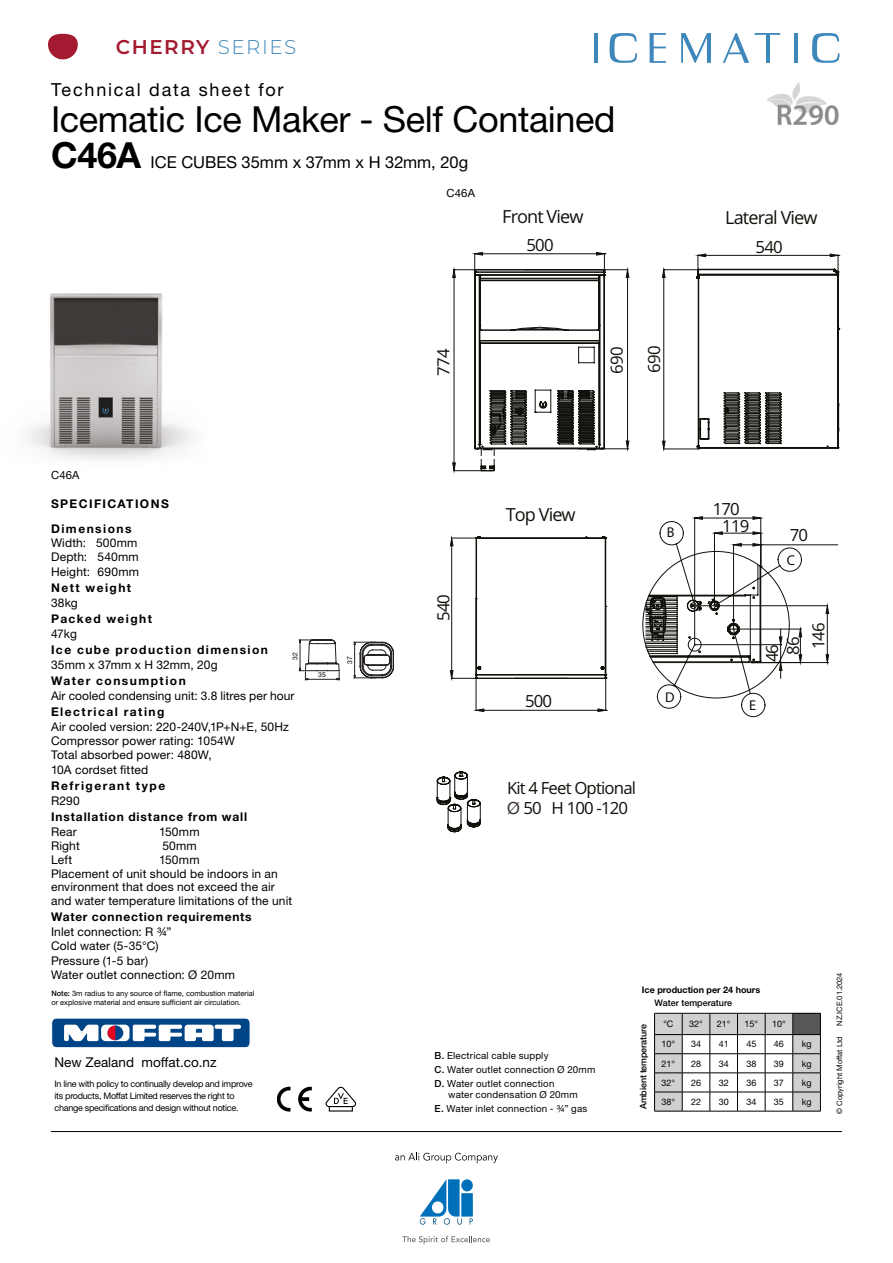
<style>
.page{position:relative;width:893px;height:1263px;background:#fff}
.page>*{position:absolute;margin:0;border:0;box-sizing:border-box;transform-origin:0 0}
.t1{font:36px "Helvetica Neue LT Std";letter-spacing:-.01em;color:#000}
.t2{font:600 19.95px "Montserrat";letter-spacing:.075em;color:#a41a30}
.t3{font:18px "Open Sans";letter-spacing:-.05em;color:#12100b}
.t4{font:18px "Helvetica Neue LT Std";letter-spacing:.095em;color:#000}
.t5{font:16.8px/20.1px "Open Sans";letter-spacing:-.05em;color:#12100b;text-align:center}
.t6{font:16.5px "Helvetica Neue LT Std";color:#000}
.t7{font:14.25px "Myriad Pro";color:#12100b}
.t8{font:13.5px "Helvetica Neue LT Std";color:#000}
.t9{font:12px/14.4px "Helvetica Neue LT Std";letter-spacing:.01em;color:#000}
.t10{font:700 12px/24.5px "Helvetica Neue LT Std";letter-spacing:.12em;color:#000}
.t11{font:700 12px "Helvetica Neue LT Std";letter-spacing:.07em;color:#000}
.t12{font:700 12px "Helvetica Neue LT Std";letter-spacing:.065em;color:#000}
.t13{font:11.25px "Helvetica Neue LT Std";letter-spacing:.015em;color:#000}
.t14{font:9.75px/13.8px "Helvetica Neue LT Std";letter-spacing:.02em;color:#000}
.t15{font:9px/12px "Helvetica Neue LT Std";letter-spacing:-.03em;color:#000}
.t16{font:700 9px "Helvetica Neue LT Std";color:#000}
.t17{font:500 9px "Helvetica Neue LT Std";letter-spacing:-.02em;color:#000}
.t18{font:500 9px "Helvetica Neue LT Std";color:#000}
.t19{font:7.5px/9px "Helvetica Neue LT Std";color:#000}
.t20{font:6.75px "Helvetica Neue";color:#000}
.s1{font-weight:300;color:#3e87bb}
.s2{font-weight:700;font-size:36px}
.s3{font-weight:500}
.s4{font-family:"Helvetica Neue LT Std";color:#372f2d}
</style>
<div class="page">
<svg style="left:450px;top:252px;width:388px;height:465px"></svg>
<svg style="left:535px;top:390px;width:205px;height:263px"></svg>
<svg style="left:436px;top:771px;width:45px;height:62px"></svg>
<img style="left:27px;top:293px;width:165px;height:167px">
<svg style="left:48px;top:34px;width:30px;height:25px"></svg>
<svg style="left:402px;top:1236px;width:88px;height:8px"></svg>
<div style="left:461px;top:1179px;width:12px;height:12px;background:#0070ba;border-radius:50%"></div>
<div style="left:461px;top:1193px;width:12px;height:23px;background:#0070ba"></div>
<svg style="left:420px;top:1179px;width:42px;height:46px"></svg>
<svg style="left:470px;top:1218px;width:3px;height:6px"></svg>
<svg style="left:395px;top:1152px;width:103px;height:11px"></svg>
<hr style="left:51px;top:1131px;width:791px;height:1px;background:#000">
<svg style="left:51px;top:1018px;width:199px;height:30px"></svg>
<svg style="left:298px;top:1087px;width:14px;height:24px"></svg>
<svg style="left:277px;top:1087px;width:13px;height:24px"></svg>
<svg style="left:326px;top:1087px;width:30px;height:24px"></svg>
<svg style="left:609px;top:33px;width:28px;height:30px"></svg>
<svg style="left:812px;top:33px;width:27px;height:30px"></svg>
<hr style="left:594px;top:33px;width:4px;height:30px;background:#3e87bb">
<hr style="left:794px;top:33px;width:4px;height:30px;background:#3e87bb">
<svg style="left:650px;top:33px;width:16px;height:30px"></svg>
<svg style="left:681px;top:33px;width:30px;height:30px"></svg>
<svg style="left:723px;top:33px;width:26px;height:30px"></svg>
<svg style="left:755px;top:33px;width:25px;height:30px"></svg>
<svg style="left:654px;top:1013px;width:167px;height:99px"></svg>
<svg style="left:299px;top:640px;width:41px;height:40px"></svg>
<svg style="left:354px;top:641px;width:40px;height:38px"></svg>
<img style="left:767px;top:83px;width:72px;height:42px">
<h2 class="t2" style="left:116px;top:32px;width:182px">CHERRY <span class="s1">SERIES</span></h2>
<h3 class="t4" style="left:51px;top:79px;width:234px">Technical data sheet for</h3>
<h1 class="t1" style="left:51px;top:97px;width:566px">Icematic Ice Maker - Self Contained</h1>
<h3 class="t6" style="left:51px;top:152px;width:419px"><span class="s2">C46A</span> ICE CUBES 35mm x 37mm x H 32mm, 20g</h3>
<p class="t13" style="left:446px;top:187px;width:30px">C46A</p>
<h3 class="t3" style="left:502px;top:205px;width:83px">Front View</h3>
<h3 class="t3" style="left:725px;top:205px;width:94px">Lateral View</h3>
<h3 class="t5" style="left:526px;top:234px;width:29px">500</h3>
<h3 class="t5" style="left:756px;top:237px;width:29px">540</h3>
<h3 class="t5" style="left:433px;top:376px;width:29px;rotate:-90deg">774</h3>
<h3 class="t5" style="left:606px;top:374px;width:29px;rotate:-90deg">690</h3>
<h3 class="t5" style="left:644px;top:373px;width:29px;rotate:-90deg">690</h3>
<p class="t13" style="left:51px;top:468px;width:30px">C46A</p>
<p class="t10" style="left:51px;top:491px;width:119px">SPECIFICATIONS<br>Dimensions</p>
<p class="t9" style="left:51px;top:535px;width:90px">Width: 500mm<br>Depth: 540mm<br>Height: 690mm</p>
<p class="t10" style="left:51px;top:576px;width:82px">Nett weight</p>
<p class="t9" style="left:51px;top:595px;width:28px">38kg</p>
<p class="t10" style="left:51px;top:606px;width:102px">Packed weight</p>
<p class="t9" style="left:51px;top:626px;width:27px">47kg</p>
<p class="t10" style="left:51px;top:637px;width:219px">Ice cube production dimension</p>
<p class="t9" style="left:51px;top:657px;width:168px">35mm x 37mm x H 32mm, 20g</p>
<p class="t10" style="left:51px;top:668px;width:136px">Water consumption</p>
<p class="t9" style="left:51px;top:688px;width:245px">Air cooled condensing unit: 3.8 litres per hour</p>
<p class="t10" style="left:51px;top:699px;width:115px">Electrical rating</p>
<p class="t9" style="left:51px;top:719px;width:239px">Air cooled version: 220-240V,1P+N+E, 50Hz<br>Compressor power rating: 1054W<br>Total absorbed power: 480W,<br>10A cordset fitted</p>
<p class="t10" style="left:51px;top:773px;width:116px">Refrigerant type</p>
<p class="t9" style="left:51px;top:793px;width:30px">R290</p>
<p class="t11" style="left:51px;top:809px;width:198px">Installation distance from wall</p>
<p class="t9" style="left:51px;top:824px;width:27px">Rear</p>
<p class="t9" style="left:159px;top:824px;width:42px">150mm</p>
<p class="t9" style="left:51px;top:838px;width:30px">Right</p>
<p class="t9" style="left:162px;top:838px;width:36px">50mm</p>
<p class="t9" style="left:51px;top:853px;width:23px">Left</p>
<p class="t20" style="left:290px;top:660px;width:9px;rotate:-90deg">32</p>
<p class="t9" style="left:51px;top:853px;width:243px;line-height:13.5px;text-indent:108px">150mm<br>Placement of unit should be indoors in an environment that does not exceed the air and water temperature limitations of the unit</p>
<p class="t12" style="left:51px;top:910px;width:202px">Water connection requirements</p>
<p class="t9" style="left:51px;top:924px;width:185px">Inlet connection: R ¾”<br>Cold water (5-35°C)<br>Pressure (1-5 bar)<br>Water outlet connection: Ø 20mm</p>
<p class="t19" style="left:51px;top:988px;width:204px"><span class="s3">Note:</span> 3m radius to any source of flame, combustion material or explosive material and ensure sufficient air circulation.</p>
<p class="t8" style="left:55px;top:1054px;width:163px">New Zealand moffat.co.nz</p>
<p class="t15" style="left:55px;top:1078px;width:200px">In line with policy to continually develop and improve its products, Moffat Limited reserves the right to change specifications and design without notice.</p>
<p class="t20" style="left:318px;top:670px;width:9px">35</p>
<p class="t20" style="left:345px;top:664px;width:9px;rotate:-90deg">37</p>
<h3 class="t5" style="left:433px;top:621px;width:29px;rotate:-90deg">540</h3>
<h3 class="t3" style="left:506px;top:502px;width:71px">Top View</h3>
<p class="t7" style="left:667px;top:524px;width:9px">B</p>
<h3 class="t5" style="left:525px;top:690px;width:29px">500</h3>
<h3 class="t5" style="left:507px;top:778px;width:131px;text-align:left">Kit 4 Feet Optional<br><span class="s4">Ø</span> 50 H 100 -120</h3>
<p class="t7" style="left:665px;top:688px;width:11px">D</p>
<h3 class="t5" style="left:713px;top:500px;width:38px;line-height:17.1px">170<br>119</h3>
<h3 class="t5" style="left:790px;top:524px;width:20px">70</h3>
<p class="t7" style="left:787px;top:551px;width:10px">C</p>
<h3 class="t5" style="left:761px;top:662px;width:27px;line-height:21px;rotate:-90deg">46<br>86</h3>
<h3 class="t5" style="left:808px;top:649px;width:29px;rotate:-90deg">146</h3>
<p class="t7" style="left:749px;top:697px;width:9px">E</p>
<p class="t14" style="left:435px;top:1048px;width:162px"><span class="s3">B.</span> Electrical cable supply<br><span class="s3">C.</span> Water outlet connection Ø 20mm<br><span class="s3">D.</span> Water outlet connection</p>
<p class="t14" style="left:435px;top:1088px;width:154px;text-align:center">water condensation Ø 20mm<br><span class="s3">E.</span> Water inlet connection - ¾” gas</p>
<p class="t16" style="left:642px;top:984px;width:120px">Ice production per 24 hours</p>
<p class="t18" style="left:655px;top:997px;width:79px">Water temperature</p>
<p class="t17" style="left:638px;top:1109px;width:86px;rotate:-90deg">Ambient temperature</p>
<p class="t15" style="left:663px;top:1018px;width:12px">°C</p>
<p class="t15" style="left:689px;top:1018px;width:15px">32°</p>
<p class="t15" style="left:717px;top:1018px;width:15px">21°</p>
<p class="t15" style="left:744px;top:1018px;width:15px">15°</p>
<p class="t15" style="left:772px;top:1018px;width:15px">10°</p>
<p class="t15" style="left:662px;top:1038px;width:15px">10°</p>
<p class="t15" style="left:691px;top:1038px;width:12px">34</p>
<p class="t15" style="left:719px;top:1038px;width:12px">41</p>
<p class="t15" style="left:746px;top:1038px;width:12px">45</p>
<p class="t15" style="left:774px;top:1038px;width:12px">46</p>
<p class="t15" style="left:802px;top:1038px;width:11px">kg</p>
<p class="t15" style="left:662px;top:1057px;width:15px">21°</p>
<p class="t15" style="left:691px;top:1057px;width:12px">28</p>
<p class="t15" style="left:719px;top:1057px;width:12px">34</p>
<p class="t15" style="left:746px;top:1057px;width:12px">38</p>
<p class="t15" style="left:774px;top:1057px;width:12px">39</p>
<p class="t15" style="left:802px;top:1057px;width:11px">kg</p>
<p class="t15" style="left:662px;top:1076px;width:15px">32°</p>
<p class="t15" style="left:691px;top:1076px;width:12px">26</p>
<p class="t15" style="left:719px;top:1076px;width:12px">32</p>
<p class="t15" style="left:746px;top:1076px;width:12px">36</p>
<p class="t15" style="left:774px;top:1076px;width:12px">37</p>
<p class="t15" style="left:802px;top:1076px;width:11px">kg</p>
<p class="t15" style="left:662px;top:1095px;width:15px">38°</p>
<p class="t15" style="left:691px;top:1095px;width:12px">22</p>
<p class="t15" style="left:719px;top:1095px;width:12px">30</p>
<p class="t15" style="left:746px;top:1095px;width:12px">34</p>
<p class="t15" style="left:774px;top:1095px;width:12px">35</p>
<p class="t15" style="left:802px;top:1095px;width:11px">kg</p>
<p class="t19" style="left:835px;top:1026px;width:55px;rotate:-90deg">NZ.ICE.01.2024</p>
<p class="t19" style="left:835px;top:1114px;width:79px;rotate:-90deg">© Copyright Moffat Ltd</p>
</div>
